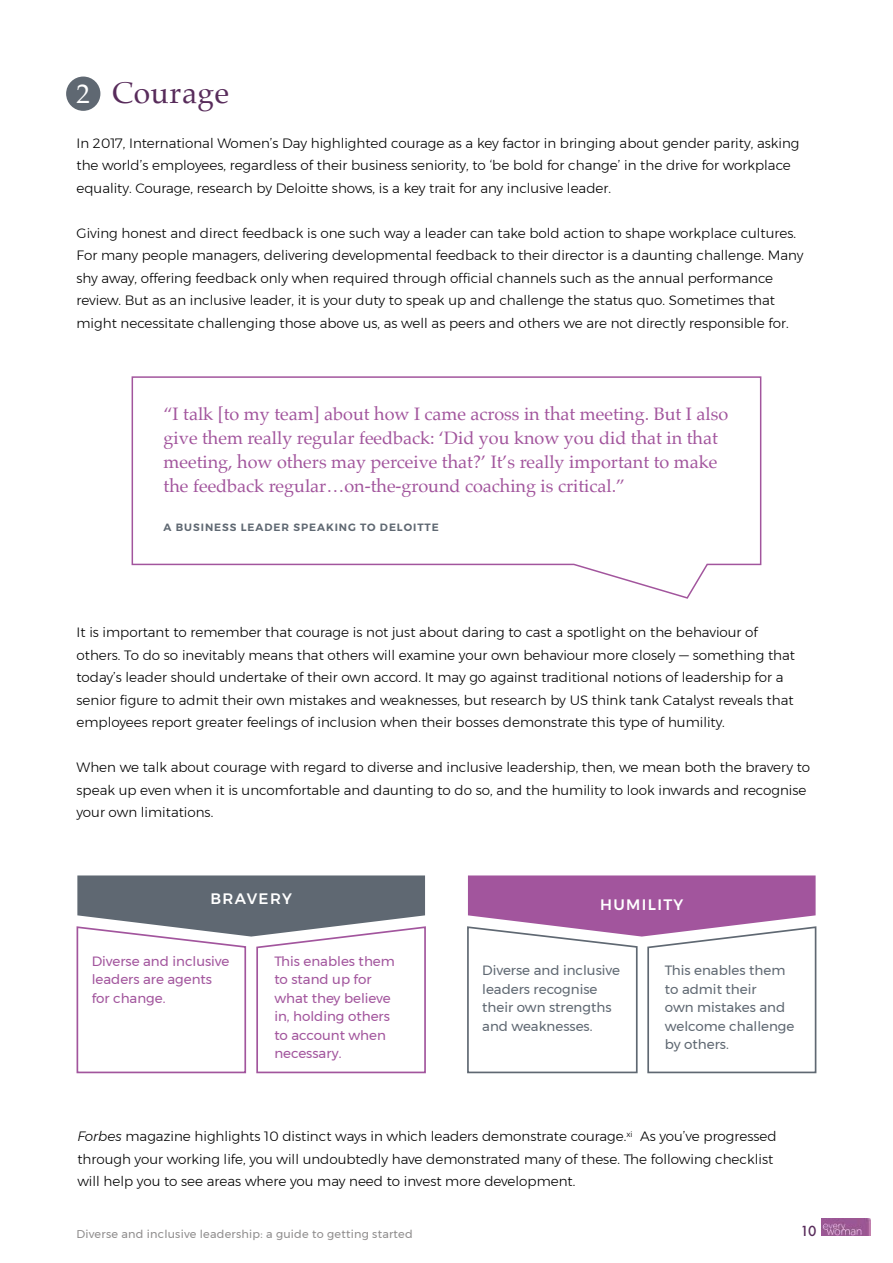
<style>
.page{position:relative;width:893px;height:1263px;background:#fff}
.page>*{position:absolute;margin:0;border:0;box-sizing:border-box;transform-origin:0 0}
.t1{font:30px "Palatino";letter-spacing:.02em;color:#582c5b}
.t2{font:18px/24px "Palatino";color:#a2559d}
.t3{font:500 15.15px "Montserrat";letter-spacing:.09em;color:#fff}
.t4{font:300 13.5px/22.5px "Montserrat";color:#000}
.t5{font:13.5px/18.5px "Montserrat";color:#5f6872}
.t6{font:13.5px/18.5px "Montserrat";color:#a2559d}
.t7{font:500 13.5px "Futura";color:#582c5b}
.t8{font:11.25px "Montserrat";letter-spacing:.02em;color:#8f8d8d}
.t9{font:600 10.5px "Montserrat";letter-spacing:.09em;color:#5f6872}
.s1{font-size:27px;color:#fff}
.s2{font-style:italic}
</style>
<div class="page">
<img style="left:821px;top:1218px;width:50px;height:18px">
<div style="left:66px;top:77px;width:34px;height:34px;background:#5f6872;border-radius:50%"></div>
<svg style="left:131px;top:376px;width:631px;height:223px"></svg>
<svg style="left:76px;top:875px;width:350px;height:199px"></svg>
<svg style="left:467px;top:875px;width:350px;height:199px"></svg>
<h1 class="t1" style="left:77px;top:67px;width:154px"><span class="s1">2</span> Courage</h1>
<p class="t4" style="left:77px;top:131px;width:724px">In 2017, International Women’s Day highlighted courage as a key factor in bringing about gender parity, asking the world’s employees, regardless of their business seniority, to ‘be bold for change’ in the drive for workplace equality. Courage, research by Deloitte shows, is a key trait for any inclusive leader.</p>
<p class="t4" style="left:77px;top:221px;width:728px">Giving honest and direct feedback is one such way a leader can take bold action to shape workplace cultures.<br>For many people managers, delivering developmental feedback to their director is a daunting challenge. Many shy away, offering feedback only when required through official channels such as the annual performance review. But as an inclusive leader, it is your duty to speak up and challenge the status quo. Sometimes that might necessitate challenging those above us, as well as peers and others we are not directly responsible for.</p>
<p class="t2" style="left:164px;top:402px;width:566px">“I talk [to my team] about how I came across in that meeting. But I also give them really regular feedback: ‘Did you know you did that in that meeting, how others may perceive that?’ It’s really important to make the feedback regular…on-the-ground coaching is critical.”</p>
<p class="t9" style="left:164px;top:519px;width:277px">A BUSINESS LEADER SPEAKING TO DELOITTE</p>
<p class="t4" style="left:77px;top:621px;width:720px">It is important to remember that courage is not just about daring to cast a spotlight on the behaviour of others. To do so inevitably means that others will examine your own behaviour more closely — something that today’s leader should undertake of their own accord. It may go against traditional notions of leadership for a senior figure to admit their own mistakes and weaknesses, but research by US think tank Catalyst reveals that employees report greater feelings of inclusion when their bosses demonstrate this type of humility.</p>
<p class="t4" style="left:77px;top:756px;width:735px">When we talk about courage with regard to diverse and inclusive leadership, then, we mean both the bravery to speak up even when it is uncomfortable and daunting to do so, and the humility to look inwards and recognise your own limitations.</p>
<p class="t3" style="left:210px;top:886px;width:83px">BRAVERY</p>
<p class="t6" style="left:92px;top:951px;width:139px">Diverse and inclusive leaders are agents for change.</p>
<p class="t6" style="left:274px;top:951px;width:122px">This enables them to stand up for what they believe in, holding others to account when necessary.</p>
<p class="t3" style="left:600px;top:892px;width:85px">HUMILITY</p>
<p class="t5" style="left:482px;top:961px;width:139px">Diverse and inclusive leaders recognise their own strengths and weaknesses.</p>
<p class="t5" style="left:665px;top:961px;width:131px">This enables them to admit their<br>own mistakes and welcome challenge by others.</p>
<p class="t4" style="left:77px;top:1125px;width:701px"><span class="s2">Forbes</span> magazine highlights 10 distinct ways in which leaders demonstrate courage.<sup>xi</sup> As you’ve progressed through your working life, you will undoubtedly have demonstrated many of these. The following checklist will help you to see areas where you may need to invest more development.</p>
<p class="t8" style="left:77px;top:1225px;width:338px">Diverse and inclusive leadership: a guide to getting started</p>
<p class="t7" style="left:801px;top:1221px;width:17px">10</p>
</div>
